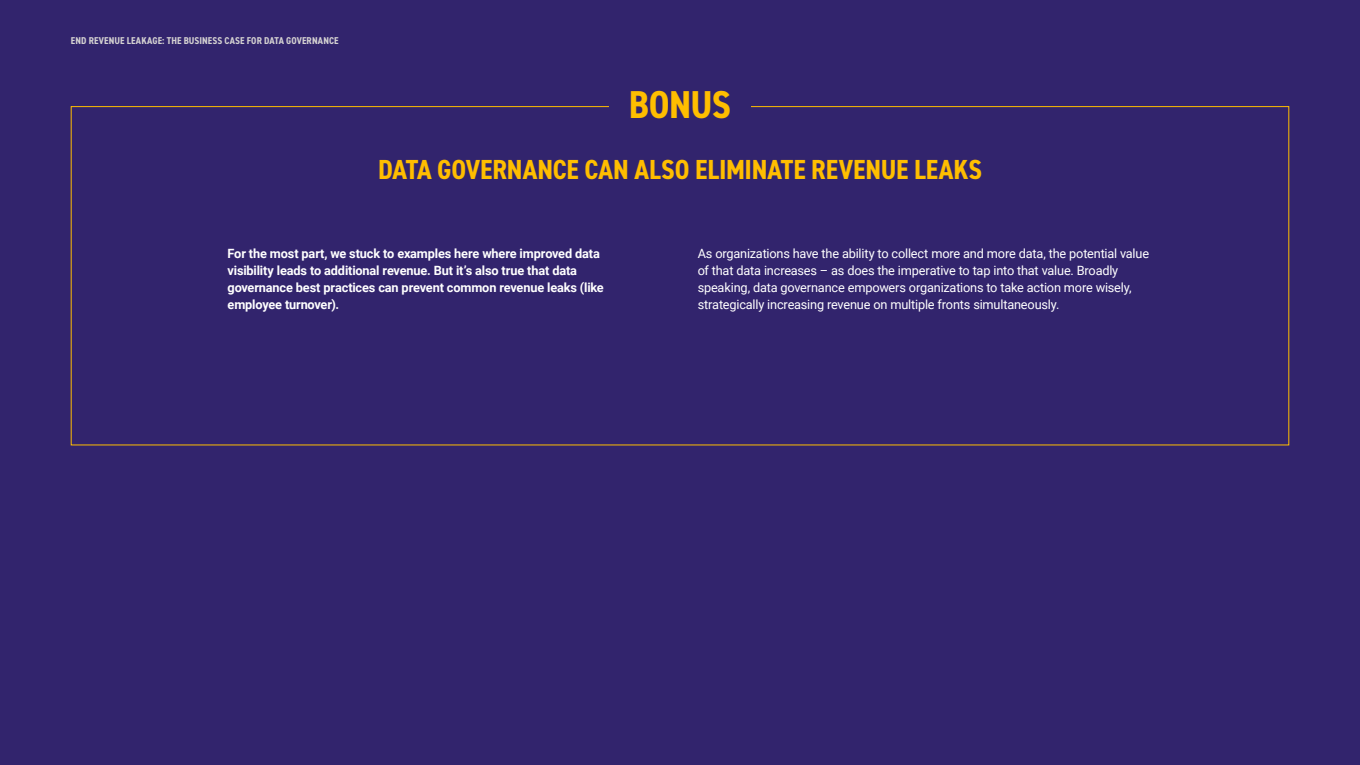
<style>
.page{position:relative;width:1360px;height:765px;background:#32246d}
.page>*{position:absolute;margin:0;border:0;box-sizing:border-box;transform-origin:0 0}
.t1{font:700 condensed 39px "DIN2014";letter-spacing:-.015em;color:#ffbe00}
.t2{font:700 condensed 27.62px "DIN2014";letter-spacing:-.005em;color:#ffbe00}
.t3{font:12.75px/17px "Roboto";letter-spacing:-.015em;color:#fff}
.t4{font:700 12.75px/17px "Roboto";letter-spacing:-.01em;color:#fff}
.t5{font:700 condensed 9.88px "DIN2014";letter-spacing:.01em;color:#d4d1d1}
</style>
<div class="page">
<p class="t5" style="left:71px;top:34px;width:269px">END REVENUE LEAKAGE: THE BUSINESS CASE FOR DATA GOVERNANCE</p>
<h1 class="t1" style="left:629px;top:78px;width:104px">BONUS</h1>
<h2 class="t2" style="left:378px;top:151px;width:605px">DATA GOVERNANCE CAN ALSO ELIMINATE REVENUE LEAKS</h2>
<p class="t4" style="left:228px;top:245px;width:378px">For the most part, we stuck to examples here where improved data visibility leads to additional revenue. But it’s also true that data governance best practices can prevent common revenue leaks (like employee turnover).</p>
<p class="t3" style="left:698px;top:245px;width:453px">As organizations have the ability to collect more and more data, the potential value of that data increases – as does the imperative to tap into that value. Broadly speaking, data governance empowers organizations to take action more wisely, strategically increasing revenue on multiple fronts simultaneously.</p>
</div>
